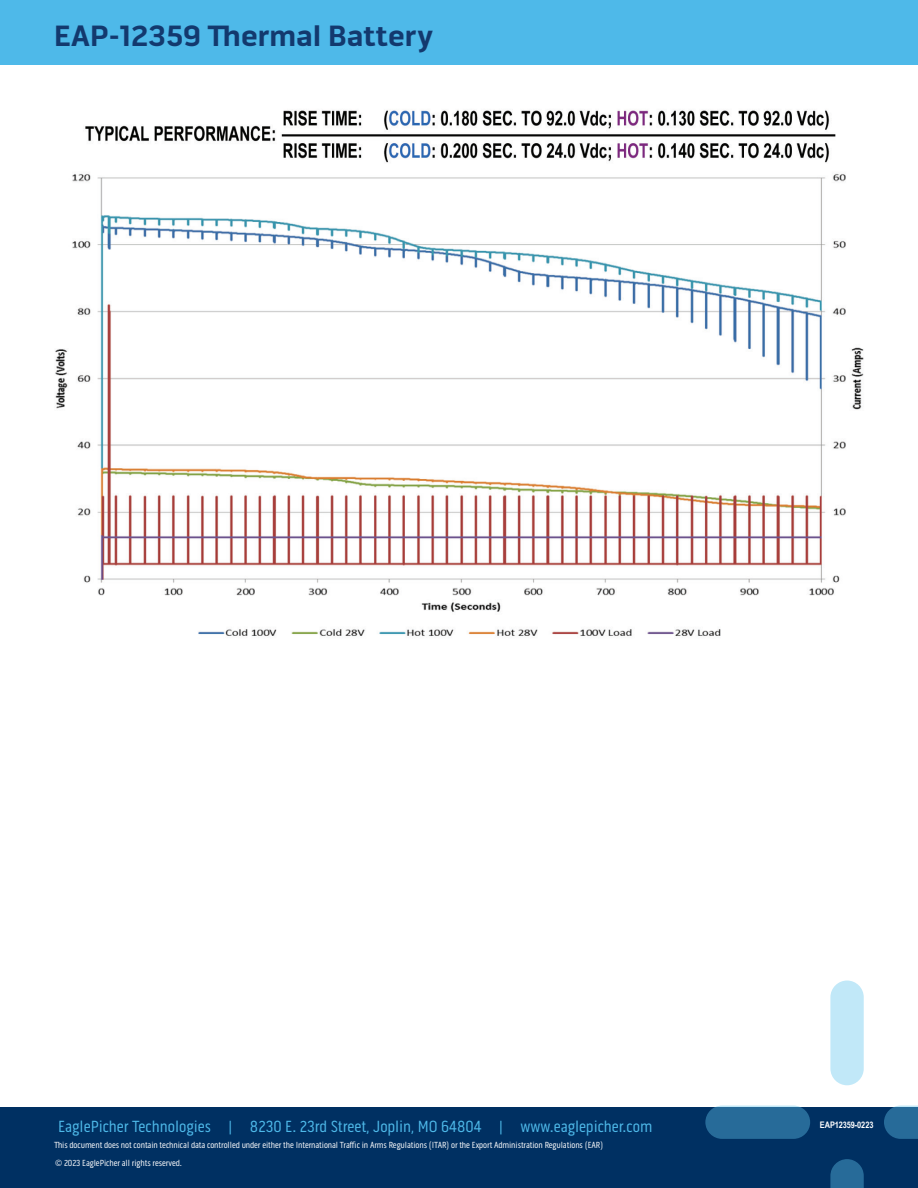
<style>
.page{position:relative;width:918px;height:1188px;background:#fff}
.page>*{position:absolute;margin:0;border:0;box-sizing:border-box;transform-origin:0 0}
.t1{font:700 30px "Pill Gothic 600 mg";color:#13396e}
.t2{font:16.5px "Pill Gothic 300 mg";color:#4eb9e9}
.t3{font:9px "Pill Gothic 300 mg";letter-spacing:-.01em;color:#fff}
.t4{font:700 9px "Arial Narrow";letter-spacing:-.01em;color:#fff}
</style>
<div class="page">
<div style="left:0;top:1107px;width:918px;height:81px;background:#003062"></div>
<div style="left:705px;top:1106px;width:105px;height:33px;background:#276b99;border-radius:17px"></div>
<svg style="left:884px;top:1106px;width:34px;height:33px"></svg>
<div style="left:830px;top:981px;width:34px;height:104px;background:#c1e8f8;border-radius:17px"></div>
<svg style="left:830px;top:1159px;width:34px;height:29px"></svg>
<div style="left:0;top:0;width:918px;height:65px;background:#4eb9e9"></div>
<img style="left:55px;top:110px;width:809px;height:526px">
<p class="t1" style="left:54px;top:18px;width:381px">EAP-12359 Thermal Battery</p>
<p class="t2" style="left:58px;top:1117px;width:596px">EaglePicher Technologies | 8230 E. 23rd Street, Joplin, MO 64804 | www.eaglepicher.com</p>
<p class="t3" style="left:55px;top:1157px;width:128px">© 2023 EaglePicher all rights reserved.</p>
<p class="t3" style="left:54px;top:1140px;width:551px">This document does not contain technical data controlled under either the International Traffic in Arms Regulations (ITAR) or the Export Administration Regulations (EAR)</p>
<p class="t4" style="left:820px;top:1118px;width:55px">EAP12359-0223</p>
</div>
